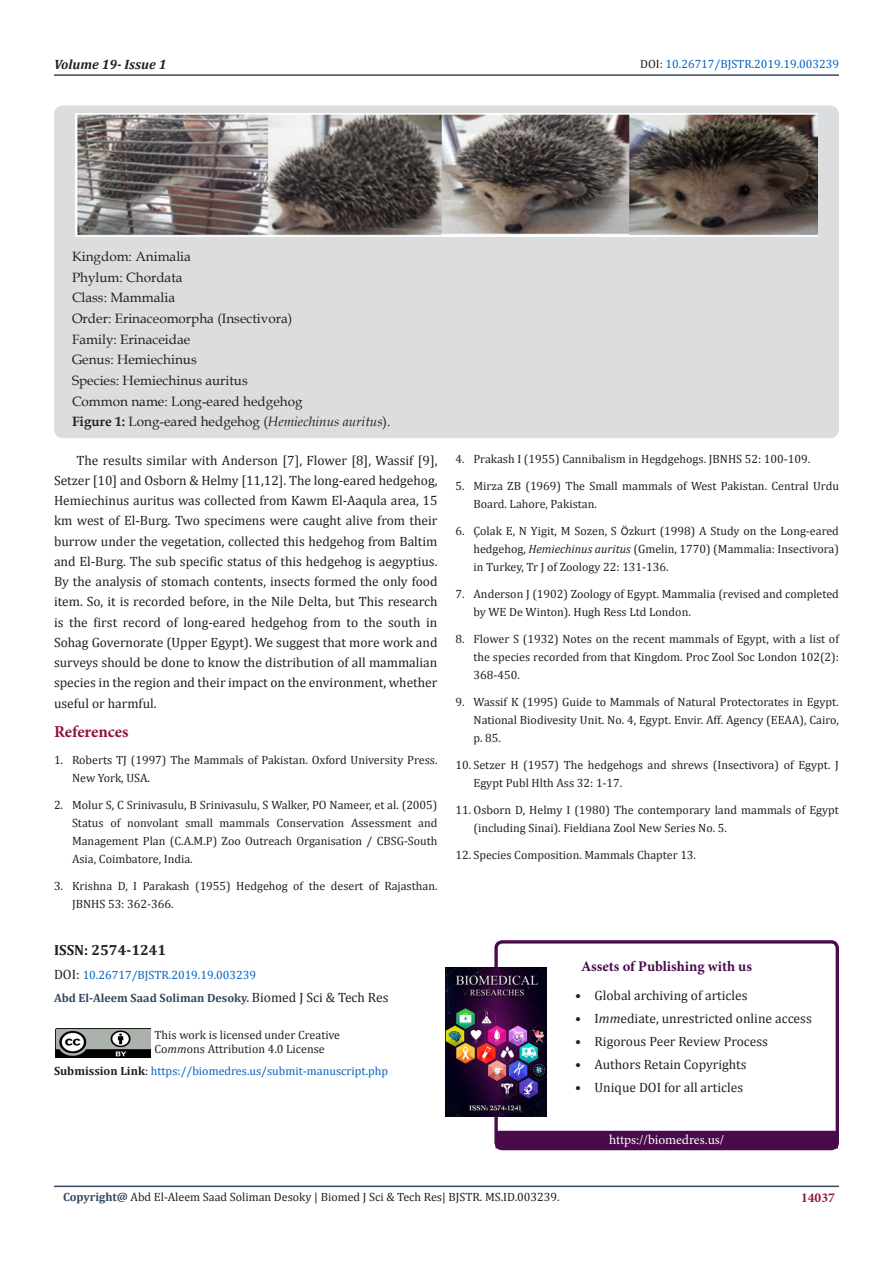
<style>
.page{position:relative;width:893px;height:1263px;background:#fff}
.page>*{position:absolute;margin:0;border:0;box-sizing:border-box;transform-origin:0 0}
.t1{font:700 16.65px "Minion Pro";letter-spacing:-.005em;color:#8f133a}
.t2{font:700 14.7px "Minion Pro";color:#480a4b}
.t3{font:700 14.7px "Cambria";color:#231f20}
.t4{font:13.5px/20.2px "Cambria";color:#231f20;text-align:justify}
.t5{font:13.5px/20.7px "Book Antiqua";color:#231f20}
.t6{font:13.5px "Minion Pro";letter-spacing:-.005em;color:#fff}
.t7{font:italic 700 13.5px "Cambria";color:#231f20}
.t8{font:700 13.5px "Minion Pro";color:#8f133a}
.t9{font:12px/18px "Cambria";color:#231f20}
.t10{font:12px "Cambria";color:#0563c1}
.t11{font:700 12px "Cambria";color:#34495e}
.s1{color:#231f20}
.s2{font-weight:700}
.s3{font-style:italic}
.s4{font-size:13.5px;color:#231f20}
.s5{font-weight:400;font-size:13.5px;color:#231f20}
.s6{font-weight:700;color:#231f20}
.s7{font-family:"Calibri"}
.s8{font-weight:700;color:#34495e}
</style>
<div class="page">
<hr style="left:54px;top:1185px;width:785px;height:2px;background:#34495e">
<hr style="left:54px;top:74px;width:785px;height:2px;background:#34495e">
<div style="left:54px;top:106px;width:785px;height:332px;background:#dcdddf;border-radius:9px"></div>
<img style="left:76px;top:113px;width:741px;height:124px">
<div style="left:494px;top:940px;width:345px;height:210px;border:3px solid #480a4b;border-radius:6px"></div>
<div style="left:496px;top:1131px;width:341px;height:17px;background:#480a4b"></div>
<img style="left:445px;top:967px;width:102px;height:150px">
<img style="left:56px;top:1029px;width:95px;height:29px">
<p class="t7" style="left:54px;top:55px;width:114px">Volume 19- Issue 1</p>
<p class="t10" style="left:640px;top:57px;width:200px"><span class="s1">DOI:</span> 10.26717/BJSTR.2019.19.003239</p>
<p class="t5" style="left:72px;top:246px;width:320px">Kingdom: Animalia<br>Phylum: Chordata<br>Class: Mammalia<br>Order: Erinaceomorpha (Insectivora)<br>Family: Erinaceidae<br>Genus: Hemiechinus<br>Species: Hemiechinus auritus<br>Common name: Long-eared hedgehog<br><span class="s2">Figure 1:</span> Long-eared hedgehog (<span class="s3">Hemiechinus auritus</span>).</p>
<p class="t4" style="left:54px;top:450px;width:385px;text-indent:22px">The results similar with Anderson [7], Flower [8], Wassif [9], Setzer [10] and Osborn &amp; Helmy [11,12]. The long-eared hedgehog, Hemiechinus auritus was collected from Kawm El-Aaqula area, 15 km west of El-Burg. Two specimens were caught alive from their burrow under the vegetation, collected this hedgehog from Baltim and El-Burg. The sub specific status of this hedgehog is aegyptius.<br>By the analysis of stomach contents, insects formed the only food item. So, it is recorded before, in the Nile Delta, but This research is the first record of long-eared hedgehog from to the south in Sohag Governorate (Upper Egypt). We suggest that more work and surveys should be done to know the distribution of all mammalian species in the region and their impact on the environment, whether useful or harmful.</p>
<p class="t1" style="left:54px;top:720px;width:76px">References</p>
<p class="t9" style="left:72px;top:751px;width:367px;text-indent:-18px">1. Roberts TJ (1997) The Mammals of Pakistan. Oxford University Press.<br>New York, USA.</p>
<p class="t9" style="left:72px;top:796px;width:367px;text-align:justify;text-indent:-18px">2. Molur S, C Srinivasulu, B Srinivasulu, S Walker, PO Nameer, et al. (2005)<br>Status of nonvolant small mammals Conservation Assessment and Management Plan (C.A.M.P) Zoo Outreach Organisation / CBSG-South Asia, Coimbatore, India.</p>
<p class="t9" style="left:72px;top:877px;width:367px;text-indent:-18px">3. Krishna D, I Parakash (1955) Hedgehog of the desert of Rajasthan.<br>JBNHS 53: 362-366.</p>
<p class="t3" style="left:54px;top:939px;width:114px">ISSN: 2574-1241</p>
<p class="t10" style="left:54px;top:968px;width:204px"><span class="s4">DOI:</span> 10.26717/BJSTR.2019.19.003239</p>
<p class="t11" style="left:54px;top:989px;width:336px">Abd El-Aleem Saad Soliman Desoky. <span class="s5">Biomed J Sci &amp; Tech Res</span></p>
<p class="t9" style="left:155px;top:1026px;width:187px">This work is licensed under Creative</p>
<p class="t9" style="left:155px;top:1040px;width:172px">Co<span class="s3">mm</span>ons Attribution 4.0 License</p>
<p class="t10" style="left:54px;top:1064px;width:336px"><span class="s6">Submission Link</span><span class="s1">:</span> https://biomedres.us/submit-manuscript.php</p>
<p class="t9" style="left:455px;top:450px;width:356px">4. Prakash I (1955) Cannibalism in Hegdgehogs. JBNHS 52: 100-109.</p>
<p class="t9" style="left:473px;top:477px;width:367px;text-indent:-18px">5. Mirza ZB (1969) The Small mammals of West Pakistan. Central Urdu<br>Board. Lahore, Pakistan.</p>
<p class="t9" style="left:473px;top:522px;width:367px;text-align:justify;text-indent:-18px">6. Çolak E, N Yigit, M Sozen, S <span class="s7">Ö</span>zkurt (1998) A Study on the Long-eared hedgehog, <span class="s3">Hemiechinus auritus</span> (Gmelin, 1770) (Mammalia: Insectivora) in Turkey, Tr J of Zoology 22: 131-136.</p>
<p class="t9" style="left:473px;top:585px;width:367px;text-indent:-18px">7. Anderson J (1902) Zoology of Egypt. Mammalia (revised and completed by WE De Winton). Hugh Ress Ltd London.</p>
<p class="t9" style="left:473px;top:630px;width:367px;text-align:justify;text-indent:-18px">8. Flower S (1932) Notes on the recent mammals of Egypt, with a list of the species recorded from that Kingdom. Proc Zool Soc London 102(2):<br>368-450.</p>
<p class="t9" style="left:473px;top:693px;width:367px;text-align:justify;text-indent:-18px">9. Wassif K (1995) Guide to Mammals of Natural Protectorates in Egypt.<br>National Biodivesity Unit. No. 4, Egypt. Envir. Aff. Agency (EEAA), Cairo, p. 85.</p>
<p class="t9" style="left:473px;top:756px;width:367px;text-indent:-18px">10. Setzer H (1957) The hedgehogs and shrews (Insectivora) of Egypt. J<br>Egypt Publ Hlth Ass 32: 1-17.</p>
<p class="t9" style="left:473px;top:801px;width:367px;text-indent:-18px">11. Osborn D, Helmy I (1980) The contemporary land mammals of Egypt (including Sinai). Fieldiana Zool New Series No. 5.</p>
<p class="t9" style="left:455px;top:846px;width:242px">12. Species Composition. Mammals Chapter 13.</p>
<p class="t2" style="left:581px;top:956px;width:172px">Assets of Publishing with us</p>
<p class="t4" style="left:575px;top:985px;width:174px">• Global archiving of articles</p>
<p class="t4" style="left:575px;top:1008px;width:238px">• I<span class="s3">mm</span>ediate, unrestricted online access</p>
<p class="t4" style="left:575px;top:1031px;width:194px">• Rigorous Peer Review Process</p>
<p class="t4" style="left:575px;top:1054px;width:173px">• Authors Retain Copyrights</p>
<p class="t4" style="left:575px;top:1077px;width:169px">• Unique DOI for all articles</p>
<p class="t6" style="left:609px;top:1130px;width:117px">https://biomedres.us/</p>
<p class="t9" style="left:63px;top:1188px;width:498px"><span class="s8">Copyright@</span> Abd El-Aleem Saad Soliman Desoky | Biomed J Sci &amp; Tech Res| BJSTR. MS.ID.003239.</p>
<p class="t8" style="left:801px;top:1188px;width:35px">14037</p>
</div>
